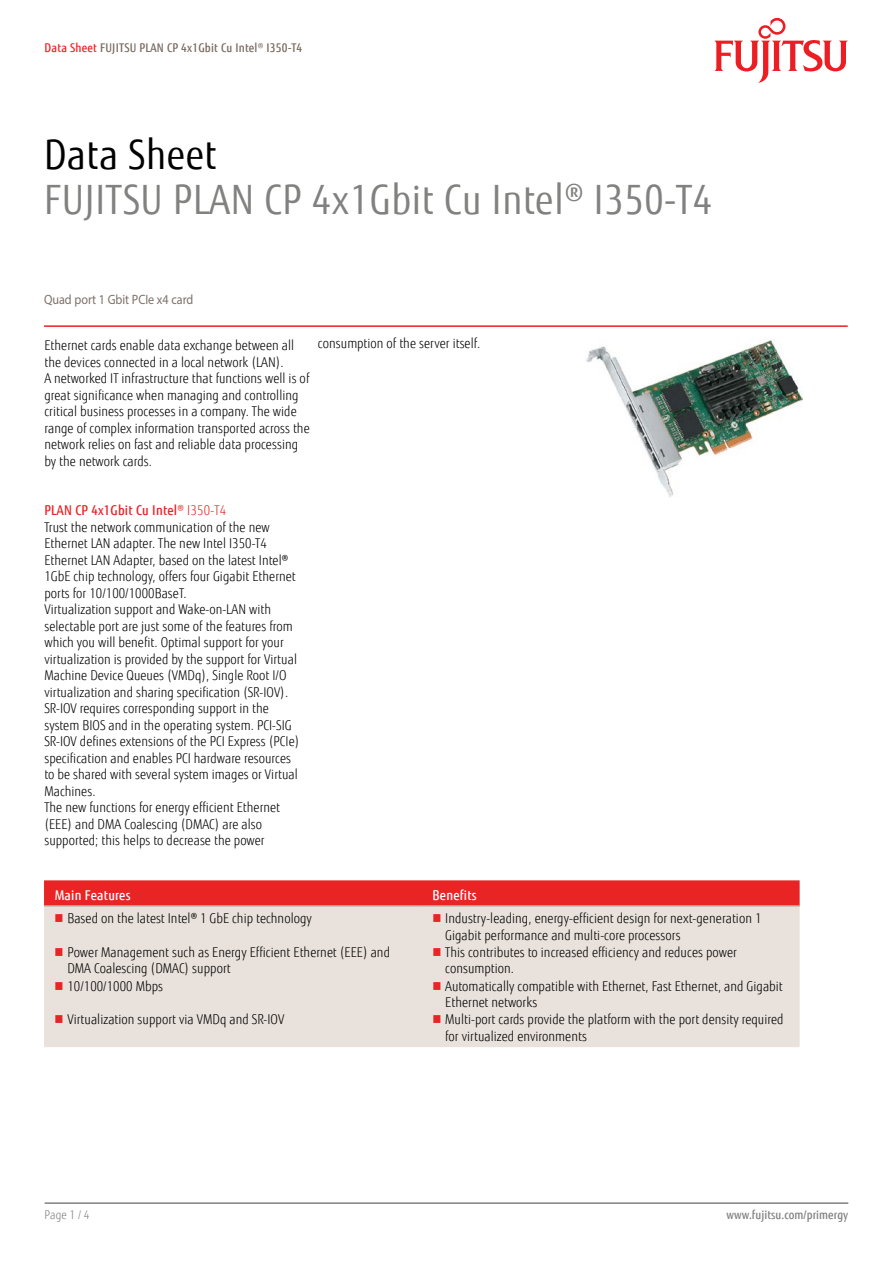
<style>
.page{position:relative;width:893px;height:1263px;background:#fff}
.page>*{position:absolute;margin:0;border:0;box-sizing:border-box;transform-origin:0 0}
.t1{font:40.5px/45px "Fujitsu Sans";letter-spacing:.02em;color:#818280;scale:.9 1}
.t2{font:300 13.5px/16.5px "Fujitsu Sans";letter-spacing:.005em;color:#000;scale:.9 1}
.t3{font:13.5px "Myriad Pro";color:#7e7168;scale:.9 1}
.t4{font:500 13.5px "Fujitsu Sans";letter-spacing:.02em;color:#fff;scale:.9 1}
.t5{font:500 12px "Fujitsu Sans";letter-spacing:.02em;color:#79695e;scale:.9 1}
.t6{font:500 12px "Fujitsu Sans";letter-spacing:.005em;color:#818280;scale:.9 1}
.t7{font:300 12px "Fujitsu Sans";color:#818280;scale:.9 1}
.s1{color:#e92425}
.s2{font-weight:300}
.s3{color:#000}
.s4{font-weight:500;color:#e82425}
.s5{color:#e82425}
</style>
<div class="page">
<hr style="left:45px;top:1202px;width:803px;height:2px;background:#818280">
<hr style="left:44px;top:325px;width:804px;height:2px;background:#ed1d24">
<svg style="left:714px;top:18px;width:134px;height:65px"></svg>
<img style="left:585px;top:340px;width:217px;height:157px">
<div style="left:44px;top:880px;width:756px;height:25px;background:#e92425"></div>
<div style="left:44px;top:907px;width:756px;height:140px;background:#e9e1db"></div>
<hr style="left:44px;top:905px;width:378px;height:2px;background:#c9bbb0">
<hr style="left:422px;top:905px;width:378px;height:2px;background:#c9bbb0">
<svg style="left:56px;top:914px;width:7px;height:8px"></svg>
<svg style="left:433px;top:914px;width:7px;height:8px"></svg>
<svg style="left:56px;top:948px;width:7px;height:8px"></svg>
<svg style="left:433px;top:948px;width:7px;height:8px"></svg>
<svg style="left:56px;top:982px;width:7px;height:7px"></svg>
<svg style="left:433px;top:982px;width:7px;height:7px"></svg>
<svg style="left:56px;top:1015px;width:7px;height:8px"></svg>
<svg style="left:433px;top:1015px;width:7px;height:8px"></svg>
<p class="t5" style="left:45px;top:40px;width:288px"><span class="s1">Data Sheet</span> FUJITSU PLAN CP 4x1Gbit Cu Intel<span class="s2">®</span> I350-T4</p>
<h1 class="t1" style="left:44px;top:133px;width:744px"><span class="s3">Data Sheet<br></span>FUJITSU PLAN CP 4x1Gbit Cu Intel<span class="s2">®</span> I350-T4</h1>
<p class="t3" style="left:44px;top:291px;width:167px">Quad port 1 Gbit PCIe x4 card</p>
<p class="t2" style="left:44px;top:337px;width:296px">Ethernet cards enable data exchange between all the devices connected in a local network (LAN).<br>A networked IT infrastructure that functions well is of great significance when managing and controlling critical business processes in a company. The wide range of complex information transported across the network relies on fast and reliable data processing by the network cards.</p>
<p class="t2" style="left:44px;top:502px;width:285px"><span class="s4">PLAN CP 4x1Gbit Cu Intel</span><span class="s5">® I350-T4<br></span>Trust the network communication of the new Ethernet LAN adapter. The new Intel I350-T4<br>Ethernet LAN Adapter, based on the latest Intel® 1GbE chip technology, offers four Gigabit Ethernet ports for 10/100/1000BaseT.<br>Virtualization support and Wake-on-LAN with selectable port are just some of the features from which you will benefit. Optimal support for your virtualization is provided by the support for Virtual Machine Device Queues (VMDq), Single Root I/O virtualization and sharing specification (SR-IOV).<br>SR-IOV requires corresponding support in the system BIOS and in the operating system. PCI-SIG SR-IOV defines extensions of the PCI Express (PCIe) specification and enables PCI hardware resources to be shared with several system images or Virtual Machines.<br>The new functions for energy efficient Ethernet (EEE) and DMA Coalescing (DMAC) are also supported; this helps to decrease the power</p>
<p class="t2" style="left:318px;top:336px;width:182px">consumption of the server itself.</p>
<p class="t4" style="left:55px;top:886px;width:86px">Main Features</p>
<p class="t4" style="left:432px;top:886px;width:51px">Benefits</p>
<p class="t2" style="left:67px;top:910px;width:273px">Based on the latest Intel® 1 GbE chip technology</p>
<p class="t2" style="left:445px;top:910px;width:353px">Industry-leading, energy-efficient design for next-generation 1<br>Gigabit performance and multi-core processors</p>
<p class="t2" style="left:67px;top:944px;width:360px">Power Management such as Energy Efficient Ethernet (EEE) and<br>DMA Coalescing (DMAC) support</p>
<p class="t2" style="left:445px;top:944px;width:326px">This contributes to increased efficiency and reduces power consumption.</p>
<p class="t2" style="left:67px;top:978px;width:108px">10/100/1000 Mbps</p>
<p class="t2" style="left:445px;top:978px;width:377px">Automatically compatible with Ethernet, Fast Ethernet, and Gigabit<br>Ethernet networks</p>
<p class="t2" style="left:67px;top:1011px;width:242px">Virtualization support via VMDq and SR-IOV</p>
<p class="t2" style="left:445px;top:1011px;width:377px">Multi-port cards provide the platform with the port density required for virtualized environments</p>
<p class="t7" style="left:45px;top:1208px;width:51px">Page 1 / 4</p>
<p class="t6" style="left:726px;top:1208px;width:137px">www.fujitsu.com/primergy</p>
</div>
